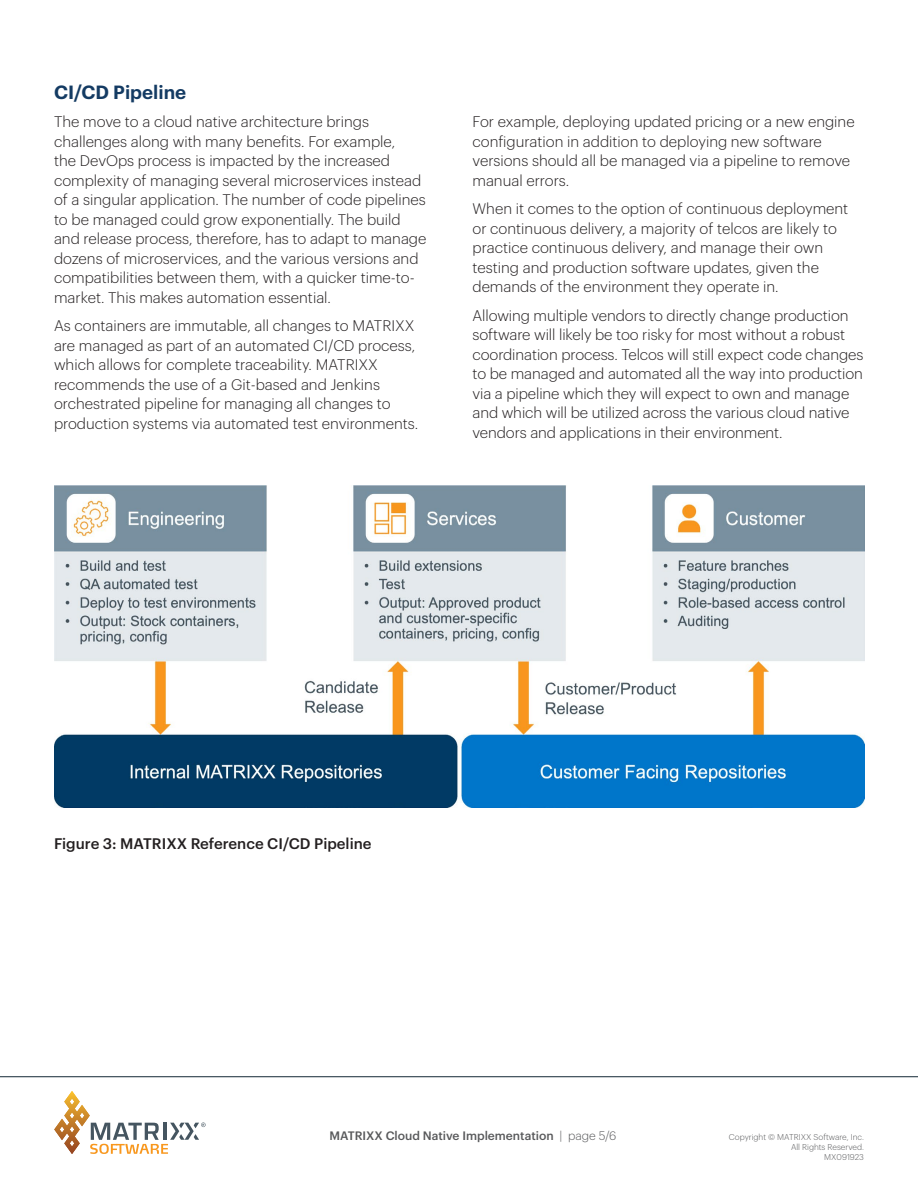
<style>
.page{position:relative;width:918px;height:1188px;background:#fff}
.page>*{position:absolute;margin:0;border:0;box-sizing:border-box;transform-origin:0 0}
.t1{font:600 18.75px "Graphik";color:#143b63}
.t2{font:300 15px/19.5px "Graphik";color:#231f20}
.t3{font:500 15px "Graphik";color:#231f20}
.t4{font:500 12px "Graphik";color:#58595b}
.t5{font:300 8.25px/9.9px "Graphik";color:#58595b;text-align:right}
.s1{font-weight:300}
</style>
<div class="page">
<svg style="left:54px;top:1091px;width:152px;height:63px"></svg>
<hr style="left:0;top:1076px;width:918px;height:1px;background:#455560">
<img style="left:54px;top:485px;width:810px;height:323px">
<p class="t1" style="left:54px;top:78px;width:134px">CI/CD Pipeline</p>
<p class="t2" style="left:54px;top:111px;width:374px">The move to a cloud native architecture brings challenges along with many benefits. For example,<br>the DevOps process is impacted by the increased complexity of managing several microservices instead of a singular application. The number of code pipelines to be managed could grow exponentially. The build and release process, therefore, has to adapt to manage dozens of microservices, and the various versions and compatibilities between them, with a quicker time-to&shy;market. This makes automation essential.</p>
<p class="t2" style="left:54px;top:315px;width:366px">As containers are immutable, all changes to MATRIXX are managed as part of an automated CI/CD process, which allows for complete traceability. MATRIXX recommends the use of a Git-based and Jenkins orchestrated pipeline for managing all changes to production systems via automated test environments.</p>
<p class="t2" style="left:472px;top:111px;width:384px">For example, deploying updated pricing or a new engine configuration in addition to deploying new software versions should all be managed via a pipeline to remove manual errors.</p>
<p class="t2" style="left:472px;top:198px;width:377px">When it comes to the option of continuous deployment or continuous delivery, a majority of telcos are likely to practice continuous delivery, and manage their own testing and production software updates, given the demands of the environment they operate in.</p>
<p class="t2" style="left:472px;top:304px;width:392px">Allowing multiple vendors to directly change production software will likely be too risky for most without a robust coordination process. Telcos will still expect code changes to be managed and automated all the way into production via a pipeline which they will expect to own and manage and which will be utilized across the various cloud native vendors and applications in their environment.</p>
<p class="t3" style="left:54px;top:832px;width:319px">Figure 3: MATRIXX Reference CI/CD Pipeline</p>
<p class="t4" style="left:329px;top:1126px;width:289px">MATRIXX Cloud Native Implementation <span class="s1">| page 5/6</span></p>
<p class="t5" style="left:729px;top:1131px;width:137px">Copyright © MATRIXX Software, Inc.<br>All Rights Reserved.<br>MX091923</p>
</div>
